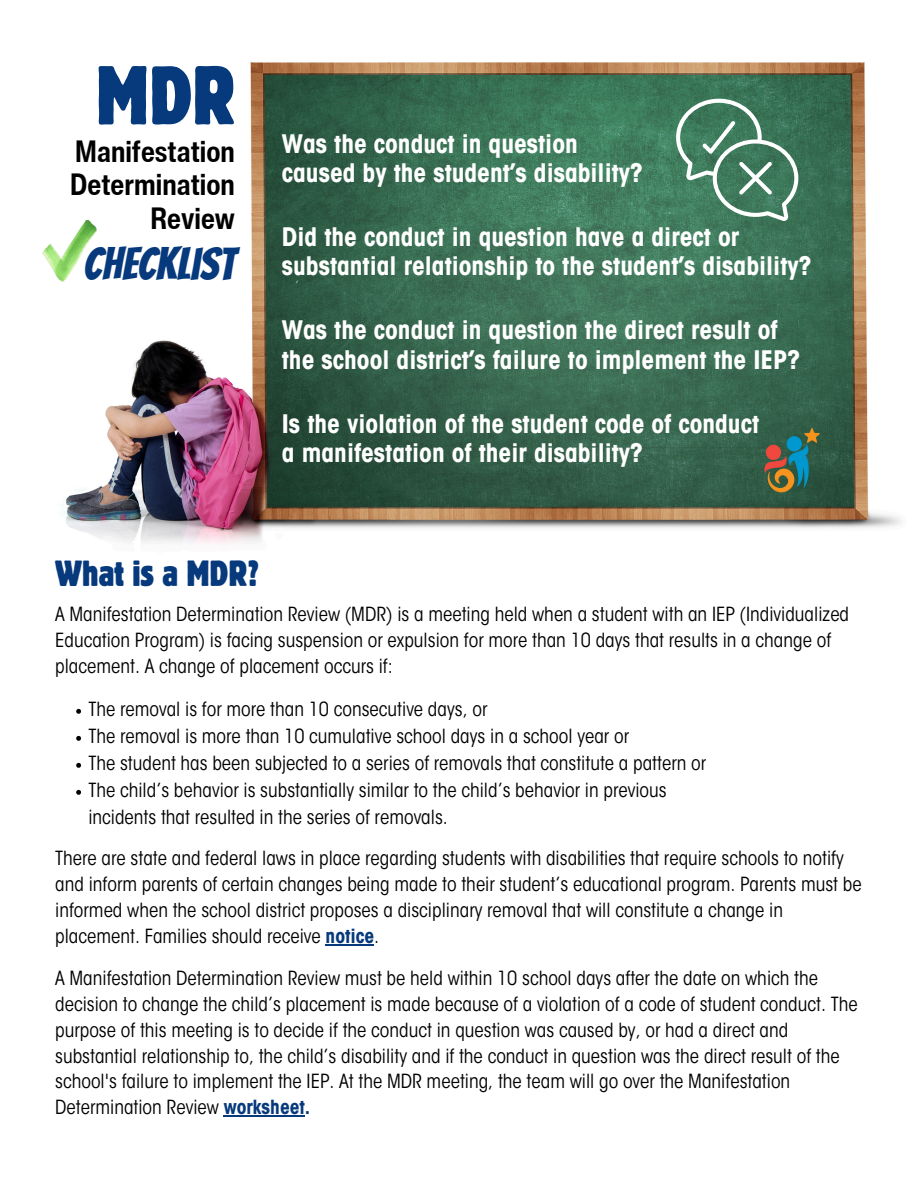
<style>
.page{position:relative;width:918px;height:1188px;background:#fff}
.page>*{position:absolute;margin:0;border:0;box-sizing:border-box;transform-origin:0 0}
.t1{font:condensed 82.5px "Block W1 G";color:#073a7d}
.t2{font:45px "Bangers";color:#073a7d}
.t3{font:condensed 36px "Block W1 G";color:#073a7d}
.t4{font:700 condensed 30px/33.8px "Helvetica Now Text";color:#000;text-align:right}
.t5{font:700 condensed 25.5px/29.2px "ITC Avant Garde Std";color:#fff}
.t6{font:condensed 19.5px/26px "ITC Avant Garde Std";color:#000}
.s1{font-weight:700;color:#073a7d}
</style>
<div class="page">
<img style="left:42px;top:62px;width:860px;height:482px">
<img style="left:43px;top:221px;width:54px;height:61px">
<svg style="left:676px;top:99px;width:122px;height:122px;background:#5c8e75"></svg>
<img style="left:758px;top:425px;width:68px;height:68px">
<svg style="left:76px;top:709px;width:5px;height:5px"></svg>
<svg style="left:76px;top:736px;width:5px;height:5px"></svg>
<svg style="left:76px;top:763px;width:5px;height:5px"></svg>
<svg style="left:76px;top:790px;width:5px;height:5px"></svg>
<hr style="left:326px;top:944px;width:48px;height:2px;background:#073a7d">
<hr style="left:224px;top:1115px;width:81px;height:2px;background:#073a7d">
<p class="t1" style="left:96px;top:42px;width:141px">MDR</p>
<p class="t4" style="left:70px;top:134px;width:166px">Manifestation<br>Determination<br>Review</p>
<p class="t2" style="left:84px;top:240px;width:153px">CHECKLIST</p>
<p class="t5" style="left:282px;top:132px;width:363px">Was the conduct in question caused by the student’s disability?</p>
<h1 class="t5" style="left:282px;top:225px;width:531px">Did the conduct in question have a direct or substantial relationship to the student’s disability?</h1>
<p class="t5" style="left:282px;top:319px;width:520px">Was the conduct in question the direct result of the school district’s failure to implement the IEP?</p>
<p class="t5" style="left:282px;top:412px;width:479px">Is the violation of the student code of conduct a manifestation of their disability?</p>
<p class="t3" style="left:55px;top:550px;width:205px">What is a MDR?</p>
<h2 class="t6" style="left:55px;top:603px;width:796px">A Manifestation Determination Review (MDR) is a meeting held when a student with an IEP (Individualized<br>Education Program) is facing suspension or expulsion for more than 10 days that results in a change of placement. A change of placement occurs if:</h2>
<p class="t6" style="left:88px;top:698px;width:401px">The removal is for more than 10 consecutive days, or</p>
<p class="t6" style="left:88px;top:725px;width:542px">The removal is more than 10 cumulative school days in a school year or</p>
<h3 class="t6" style="left:88px;top:752px;width:619px">The student has been subjected to a series of removals that constitute a pattern or</h3>
<h3 class="t6" style="left:88px;top:779px;width:580px;line-height:27px">The child’s behavior is substantially similar to the child’s behavior in previous incidents that resulted in the series of removals.</h3>
<h3 class="t6" style="left:55px;top:847px;width:808px">There are state and federal laws in place regarding students with disabilities that require schools to notify and inform parents of certain changes being made to their student’s educational program. Parents must be informed when the school district proposes a disciplinary removal that will constitute a change in placement. Families should receive <span class="s1">notice</span>.</h3>
<h3 class="t6" style="left:55px;top:967px;width:804px">A Manifestation Determination Review must be held within 10 school days after the date on which the decision to change the child’s placement is made because of a violation of a code of student conduct. The purpose of this meeting is to decide if the conduct in question was caused by, or had a direct and substantial relationship to, the child’s disability and if the conduct in question was the direct result of the school's failure to implement the IEP. At the MDR meeting, the team will go over the Manifestation Determination Review <span class="s1">worksheet.</span></h3>
</div>
